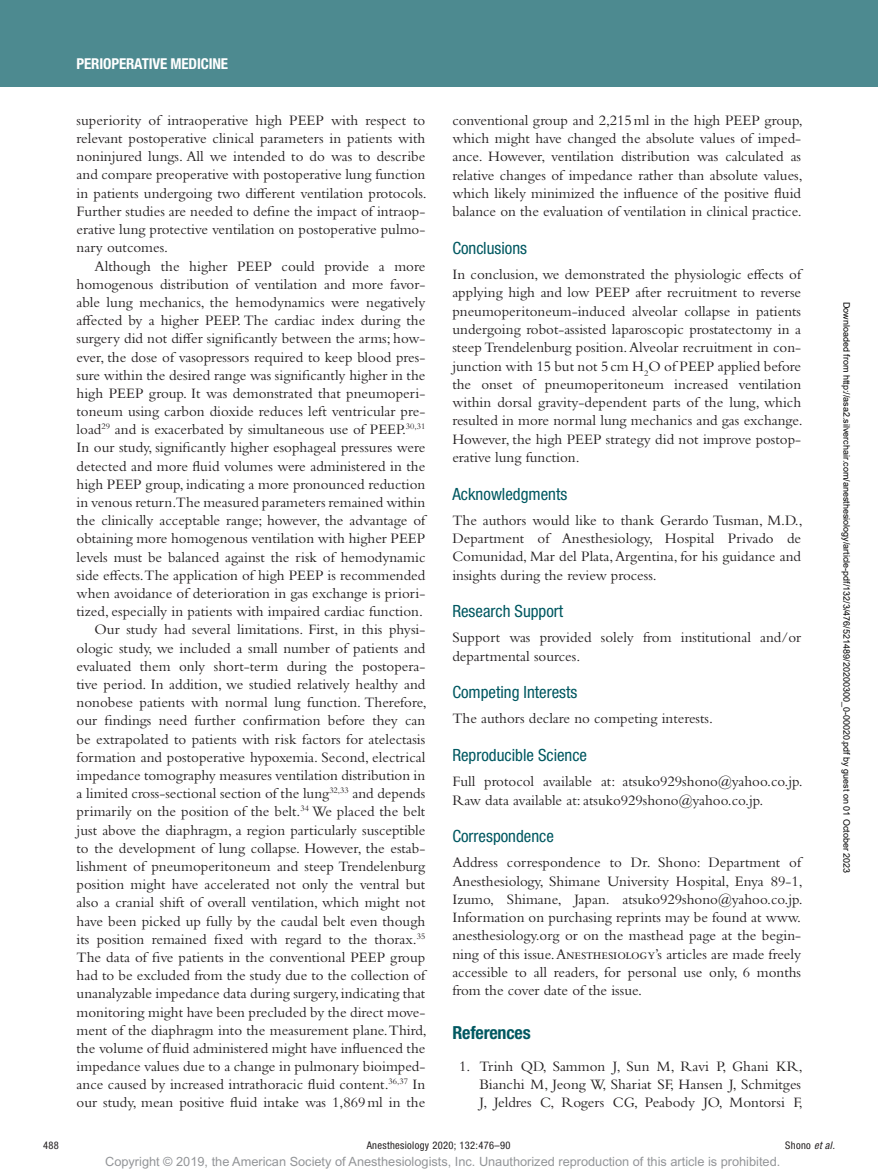
<style>
.page{position:relative;width:878px;height:1175px;background:#fff}
.page>*{position:absolute;margin:0;border:0;box-sizing:border-box;transform-origin:0 0}
.t1{font:700 condensed 18px "Helvetica Neue LT Std";color:#005861}
.t2{font:condensed 16.8px "Helvetica Neue LT Std";color:#005861}
.t3{font:15px/18.1px "Bembo Std";color:#231f20;text-align:justify}
.t4{font:700 condensed 15px "Helvetica Neue LT Std";letter-spacing:-.01em;color:#fff}
.t5{font:12.75px "Arial MT Std";color:#939598}
.t6{font:condensed 10.5px "Helvetica Neue LT Std";letter-spacing:.03em;color:#231f20}
.t7{font:9px "Arial";color:#000}
.s1{font-style:italic}
</style>
<div class="page">
<div style="left:0;top:0;width:878px;height:86px;background:#4d8a90"></div>
<p class="t4" style="left:77px;top:54px;width:153px">PERIOPERATIVE MEDICINE</p>
<p class="t3" style="left:77px;top:111px;width:352px">superiority of intraoperative high PEEP with respect to relevant postoperative clinical parameters in patients with noninjured lungs. All we intended to do was to describe and compare preoperative with postoperative lung function in patients undergoing two different ventilation protocols.<br>Further studies are needed to define the impact of intraop&shy;erative lung protective ventilation on postoperative pulmo&shy;nary outcomes.</p>
<p class="t3" style="left:77px;top:256px;width:352px;text-align:right">Although the higher PEEP could provide a more homogenous distribution of ventilation and more favor&shy;able lung mechanics, the hemodynamics were negatively affected by a higher PEEP. The cardiac index during the surgery did not differ significantly between the arms; how&shy;ever, the dose of vasopressors required to keep blood pres&shy;sure within the desired range was significantly higher in the high PEEP group. It was demonstrated that pneumoperi&shy;toneum using carbon dioxide reduces left ventricular pre&shy;load<sup>29</sup> and is exacerbated by simultaneous use of PEEP.<sup>30,31<br></sup>In our study, significantly higher esophageal pressures were detected and more fluid volumes were administered in the high PEEP group, indicating a more pronounced reduction in venous return.The measured parameters remained within the clinically acceptable range; however, the advantage of obtaining more homogenous ventilation with higher PEEP levels must be balanced against the risk of hemodynamic side effects.The application of high PEEP is recommended when avoidance of deterioration in gas exchange is priori&shy;tized, especially in patients with impaired cardiac function.<br>Our study had several limitations. First, in this physi&shy;ologic study, we included a small number of patients and evaluated them only short-term during the postopera&shy;tive period. In addition, we studied relatively healthy and nonobese patients with normal lung function. Therefore, our findings need further confirmation before they can be extrapolated to patients with risk factors for atelectasis formation and postoperative hypoxemia. Second, electrical impedance tomography measures ventilation distribution in a limited cross-sectional section of the lung<sup>32,33</sup> and depends primarily on the position of the belt.<sup>34</sup> We placed the belt just above the diaphragm, a region particularly susceptible to the development of lung collapse. However, the estab&shy;lishment of pneumoperitoneum and steep Trendelenburg position might have accelerated not only the ventral but also a cranial shift of overall ventilation, which might not have been picked up fully by the caudal belt even though its position remained fixed with regard to the thorax.<sup>35<br></sup>The data of five patients in the conventional PEEP group had to be excluded from the study due to the collection of unanalyzable impedance data during surgery, indicating that monitoring might have been precluded by the direct move&shy;ment of the diaphragm into the measurement plane. Third, the volume of fluid administered might have influenced the impedance values due to a change in pulmonary bioimped&shy;ance caused by increased intrathoracic fluid content.<sup>36,37</sup> In our study, mean positive fluid intake was 1,869ml in the</p>
<p class="t3" style="left:452px;top:111px;width:352px">conventional group and 2,215ml in the high PEEP group, which might have changed the absolute values of imped&shy;ance. However, ventilation distribution was calculated as relative changes of impedance rather than absolute values, which likely minimized the influence of the positive fluid balance on the evaluation of ventilation in clinical practice.</p>
<p class="t2" style="left:452px;top:238px;width:76px">Conclusions</p>
<p class="t3" style="left:452px;top:265px;width:352px">In conclusion, we demonstrated the physiologic effects of applying high and low PEEP after recruitment to reverse pneumoperitoneum-induced alveolar collapse in patients undergoing robot-assisted laparoscopic prostatectomy in a steep Trendelenburg position. Alveolar recruitment in con&shy;junction with 15 but not 5 cm H<sub>2</sub>O of PEEP applied before the onset of pneumoperitoneum increased ventilation within dorsal gravity-dependent parts of the lung, which resulted in more normal lung mechanics and gas exchange.<br>However, the high PEEP strategy did not improve postop&shy;erative lung function.</p>
<p class="t2" style="left:452px;top:484px;width:116px">Acknowledgments</p>
<p class="t3" style="left:452px;top:510px;width:352px">The authors would like to thank Gerardo Tusman, M.D., Department of Anesthesiology, Hospital Privado de Comunidad, Mar del Plata, Argentina, for his guidance and insights during the review process.</p>
<p class="t2" style="left:452px;top:601px;width:112px">Research Support</p>
<p class="t3" style="left:452px;top:628px;width:350px">Support was provided solely from institutional and/or departmental sources.</p>
<p class="t2" style="left:452px;top:682px;width:126px">Competing Interests</p>
<p class="t3" style="left:452px;top:709px;width:262px">The authors declare no competing interests.</p>
<p class="t2" style="left:452px;top:745px;width:136px">Reproducible Science</p>
<p class="t3" style="left:452px;top:772px;width:352px">Full protocol available at: atsuko929shono@yahoo.co.jp.<br>Raw data available at: atsuko929shono@yahoo.co.jp.</p>
<p class="t2" style="left:452px;top:826px;width:103px">Correspondence</p>
<p class="t3" style="left:452px;top:853px;width:352px">Address correspondence to Dr. Shono: Department of Anesthesiology, Shimane University Hospital, Enya 89-1, Izumo, Shimane, Japan. atsuko929shono@yahoo.co.jp.<br>Information on purchasing reprints may be found at www. anesthesiology.org or on the masthead page at the begin&shy;ning of this issue. Anesthesiology’s articles are made freely accessible to all readers, for personal use only, 6 months from the cover date of the issue.</p>
<p class="t1" style="left:452px;top:1021px;width:80px">REFERENCES</p>
<p class="t3" style="left:479px;top:1056px;width:325px;text-indent:-20px">1. Trinh QD, Sammon J, Sun M, Ravi P, Ghani KR, Bianchi M, Jeong W, Shariat SF, Hansen J, Schmitges J, Jeldres C, Rogers CG, Peabody JO, Montorsi F,</p>
<p class="t7" style="left:850px;top:302px;width:573px;rotate:90deg">Downloaded from http://asa2.silverchair.com/anesthesiology/article-pdf/132/3/476/521489/20200300_0-00020.pdf by guest on 01 October 2023</p>
<p class="t6" style="left:43px;top:1139px;width:174px">488 A</p>
<p class="t6" style="left:372px;top:1139px;width:140px">nesthesiology 2020; 132:476–90</p>
<p class="t6" style="left:785px;top:1139px;width:51px">Shono <span class="s1">et al.</span></p>
<p class="t5" style="left:105px;top:1154px;width:676px">Copyright © 2019, the American Society of Anesthesiologists, Inc. Unauthorized reproduction of this article is prohibited.</p>
</div>
